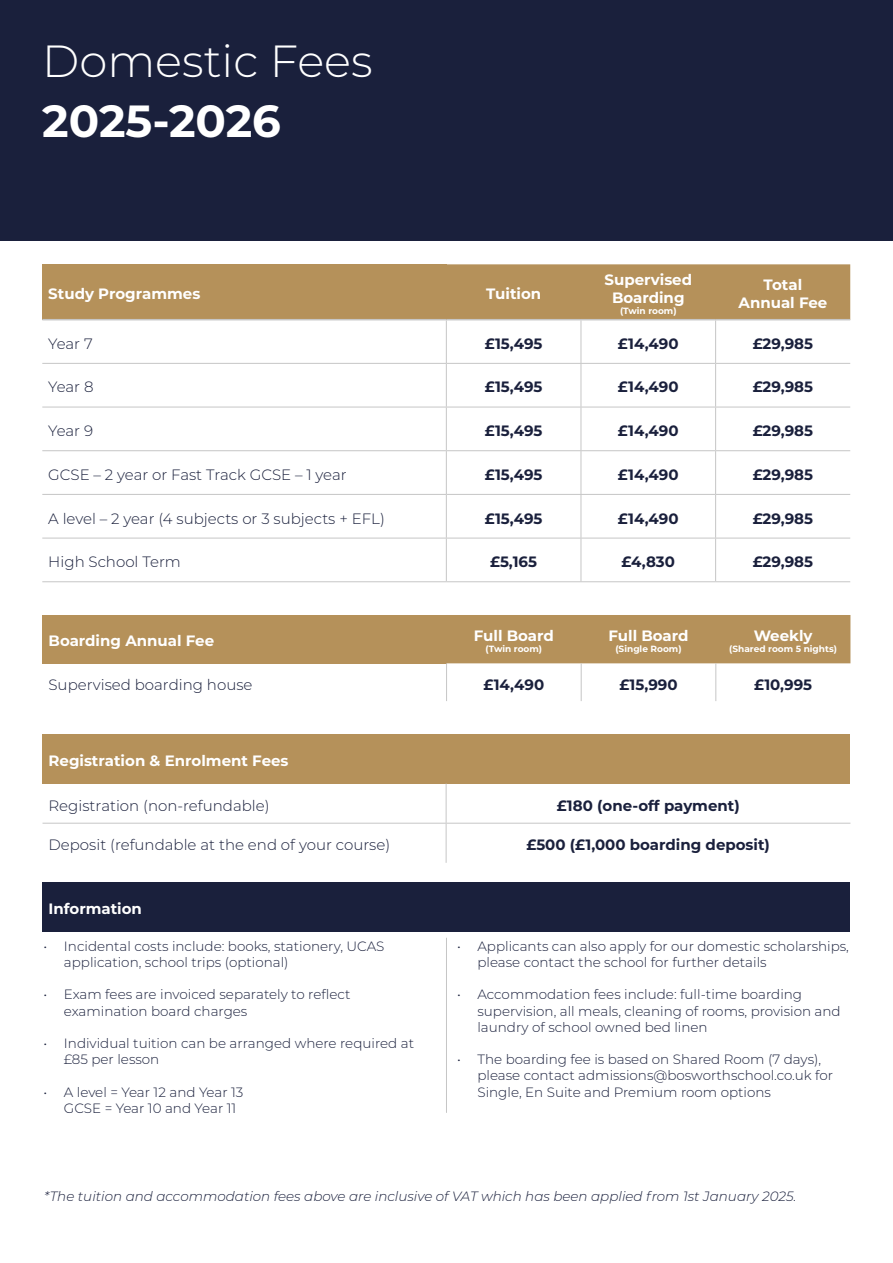
<style>
.page{position:relative;width:893px;height:1263px;background:#fff}
.page>*{position:absolute;margin:0;border:0;box-sizing:border-box;transform-origin:0 0}
.t1{font:300 45px "Montserrat";color:#fff}
.t2{font:700 45px "Montserrat";color:#fff}
.t3{font:700 15px "Montserrat";color:#1a203c}
.t4{font:300 15px "Montserrat";color:#1a203c}
.t5{font:700 15px/18px "Montserrat";color:#fff;text-align:center}
.t6{font:300 13.5px/16.2px "Montserrat";color:#1a203c}
.t7{font:italic 300 13.5px "Montserrat";color:#1a203c}
.t8{font:700 9px "Montserrat";color:#fff}
</style>
<div class="page">
<div style="left:0;top:0;width:893px;height:240px;background:#1a203c"></div>
<div style="left:43px;top:615px;width:404px;height:48px;background:#b5915a"></div>
<div style="left:447px;top:615px;width:403px;height:48px;background:#b5915a"></div>
<hr style="left:446px;top:663px;width:1px;height:38px;background:#c6c6c6">
<hr style="left:581px;top:663px;width:1px;height:38px;background:#c6c6c6">
<hr style="left:715px;top:663px;width:1px;height:38px;background:#c6c6c6">
<div style="left:43px;top:734px;width:807px;height:49px;background:#b5915a"></div>
<hr style="left:446px;top:783px;width:1px;height:40px;background:#c6c6c6">
<hr style="left:43px;top:823px;width:403px;height:1px;background:#c6c6c6">
<hr style="left:446px;top:823px;width:1px;height:40px;background:#c6c6c6">
<hr style="left:446px;top:823px;width:404px;height:1px;background:#c6c6c6">
<div style="left:43px;top:882px;width:807px;height:50px;background:#1a203c"></div>
<hr style="left:446px;top:938px;width:1px;height:175px;background:#c6c6c6">
<div style="left:42px;top:264px;width:404px;height:56px;background:#b5915a"></div>
<div style="left:446px;top:264px;width:404px;height:55px;background:#b5915a"></div>
<hr style="left:42px;top:319px;width:404px;height:1px;background:#c6c6c6">
<hr style="left:446px;top:320px;width:1px;height:43px;background:#c6c6c6">
<hr style="left:446px;top:319px;width:135px;height:1px;background:#c6c6c6">
<hr style="left:716px;top:319px;width:134px;height:1px;background:#c6c6c6">
<hr style="left:42px;top:363px;width:404px;height:1px;background:#c6c6c6">
<hr style="left:446px;top:364px;width:1px;height:43px;background:#c6c6c6">
<hr style="left:446px;top:363px;width:135px;height:1px;background:#c6c6c6">
<hr style="left:716px;top:363px;width:134px;height:1px;background:#c6c6c6">
<hr style="left:42px;top:407px;width:404px;height:1px;background:#c6c6c6">
<hr style="left:446px;top:407px;width:1px;height:43px;background:#c6c6c6">
<hr style="left:446px;top:407px;width:135px;height:1px;background:#c6c6c6">
<hr style="left:581px;top:364px;width:1px;height:43px;background:#c6c6c6">
<hr style="left:715px;top:364px;width:1px;height:43px;background:#c6c6c6">
<hr style="left:716px;top:407px;width:134px;height:1px;background:#c6c6c6">
<hr style="left:42px;top:450px;width:404px;height:1px;background:#c6c6c6">
<hr style="left:446px;top:451px;width:1px;height:43px;background:#c6c6c6">
<hr style="left:581px;top:407px;width:135px;height:1px;background:#c6c6c6">
<hr style="left:446px;top:450px;width:135px;height:1px;background:#c6c6c6">
<hr style="left:581px;top:407px;width:1px;height:43px;background:#c6c6c6">
<hr style="left:715px;top:407px;width:1px;height:43px;background:#c6c6c6">
<hr style="left:716px;top:450px;width:134px;height:1px;background:#c6c6c6">
<hr style="left:42px;top:494px;width:404px;height:1px;background:#c6c6c6">
<hr style="left:446px;top:495px;width:1px;height:43px;background:#c6c6c6">
<hr style="left:581px;top:450px;width:135px;height:1px;background:#c6c6c6">
<hr style="left:446px;top:494px;width:135px;height:1px;background:#c6c6c6">
<hr style="left:581px;top:451px;width:1px;height:43px;background:#c6c6c6">
<hr style="left:715px;top:451px;width:1px;height:43px;background:#c6c6c6">
<hr style="left:716px;top:494px;width:134px;height:1px;background:#c6c6c6">
<hr style="left:581px;top:494px;width:135px;height:1px;background:#c6c6c6">
<hr style="left:581px;top:495px;width:1px;height:43px;background:#c6c6c6">
<hr style="left:715px;top:495px;width:1px;height:43px;background:#c6c6c6">
<hr style="left:42px;top:538px;width:404px;height:1px;background:#c6c6c6">
<hr style="left:446px;top:538px;width:1px;height:43px;background:#c6c6c6">
<hr style="left:446px;top:538px;width:135px;height:1px;background:#c6c6c6">
<hr style="left:581px;top:538px;width:135px;height:1px;background:#c6c6c6">
<hr style="left:581px;top:538px;width:1px;height:43px;background:#c6c6c6">
<hr style="left:715px;top:538px;width:1px;height:43px;background:#c6c6c6">
<hr style="left:716px;top:538px;width:134px;height:1px;background:#c6c6c6">
<hr style="left:581px;top:581px;width:135px;height:1px;background:#c6c6c6">
<hr style="left:42px;top:581px;width:404px;height:1px;background:#c6c6c6">
<hr style="left:446px;top:581px;width:135px;height:1px;background:#c6c6c6">
<hr style="left:716px;top:581px;width:134px;height:1px;background:#c6c6c6">
<hr style="left:581px;top:320px;width:1px;height:43px;background:#c6c6c6">
<hr style="left:581px;top:319px;width:135px;height:1px;background:#c6c6c6">
<hr style="left:715px;top:320px;width:1px;height:43px;background:#c6c6c6">
<hr style="left:581px;top:363px;width:135px;height:1px;background:#c6c6c6">
<h1 class="t1" style="left:42px;top:30px;width:332px">Domestic Fees</h1>
<h1 class="t2" style="left:42px;top:88px;width:240px">2025-2026</h1>
<p class="t5" style="left:48px;top:284px;width:154px">Study Programmes</p>
<p class="t5" style="left:486px;top:284px;width:57px">Tuition</p>
<p class="t5" style="left:604px;top:270px;width:89px">Supervised<br>Boarding</p>
<p class="t8" style="left:620px;top:304px;width:58px">(Twin room)</p>
<p class="t5" style="left:738px;top:275px;width:90px">Total<br>Annual Fee</p>
<p class="t4" style="left:48px;top:333px;width:46px">Year 7</p>
<p class="t3" style="left:485px;top:333px;width:59px">£15,495</p>
<p class="t3" style="left:618px;top:333px;width:62px">£14,490</p>
<p class="t3" style="left:753px;top:333px;width:62px">£29,985</p>
<p class="t4" style="left:48px;top:377px;width:47px">Year 8</p>
<p class="t3" style="left:485px;top:376px;width:59px">£15,495</p>
<p class="t3" style="left:618px;top:376px;width:62px">£14,490</p>
<p class="t3" style="left:753px;top:376px;width:62px">£29,985</p>
<p class="t4" style="left:48px;top:421px;width:46px">Year 9</p>
<p class="t3" style="left:485px;top:420px;width:59px">£15,495</p>
<p class="t3" style="left:618px;top:420px;width:62px">£14,490</p>
<p class="t3" style="left:753px;top:420px;width:62px">£29,985</p>
<p class="t4" style="left:48px;top:464px;width:300px">GCSE – 2 year or Fast Track GCSE – 1 year</p>
<p class="t3" style="left:485px;top:464px;width:59px">£15,495</p>
<p class="t3" style="left:618px;top:464px;width:62px">£14,490</p>
<p class="t3" style="left:753px;top:464px;width:62px">£29,985</p>
<p class="t4" style="left:48px;top:508px;width:338px">A level – 2 year (4 subjects or 3 subjects + EFL)</p>
<p class="t3" style="left:485px;top:507px;width:59px">£15,495</p>
<p class="t3" style="left:618px;top:507px;width:62px">£14,490</p>
<p class="t3" style="left:753px;top:507px;width:62px">£29,985</p>
<p class="t4" style="left:48px;top:552px;width:134px">High School Term</p>
<p class="t3" style="left:490px;top:551px;width:48px">£5,165</p>
<p class="t3" style="left:622px;top:551px;width:55px">£4,830</p>
<p class="t3" style="left:753px;top:551px;width:62px">£29,985</p>
<p class="t5" style="left:49px;top:631px;width:167px">Boarding Annual Fee</p>
<p class="t5" style="left:474px;top:626px;width:82px">Full Board</p>
<p class="t8" style="left:486px;top:642px;width:58px">(Twin room)</p>
<p class="t5" style="left:608px;top:626px;width:82px">Full Board</p>
<p class="t8" style="left:615px;top:642px;width:68px">(Single Room)</p>
<p class="t5" style="left:754px;top:626px;width:60px">Weekly</p>
<p class="t8" style="left:729px;top:642px;width:109px">(Shared room 5 nights)</p>
<p class="t4" style="left:49px;top:674px;width:205px">Supervised boarding house</p>
<p class="t3" style="left:483px;top:673px;width:62px">£14,490</p>
<p class="t3" style="left:619px;top:673px;width:60px">£15,990</p>
<p class="t3" style="left:754px;top:673px;width:60px">£10,995</p>
<p class="t5" style="left:49px;top:751px;width:242px">Registration &amp; Enrolment Fees</p>
<p class="t4" style="left:49px;top:795px;width:223px">Registration (non-refundable)</p>
<p class="t3" style="left:557px;top:794px;width:185px">£180 (one-off payment)</p>
<p class="t4" style="left:49px;top:835px;width:343px">Deposit (refundable at the end of your course)</p>
<p class="t3" style="left:527px;top:834px;width:245px">£500 (£1,000 boarding deposit)</p>
<p class="t5" style="left:49px;top:899px;width:95px">Information</p>
<p class="t6" style="left:64px;top:937px;width:322px;text-indent:-20px">• Incidental costs include: books, stationery, UCAS application, school trips (optional)</p>
<p class="t6" style="left:64px;top:986px;width:288px;text-indent:-20px">• Exam fees are invoiced separately to reflect examination board charges</p>
<p class="t6" style="left:64px;top:1035px;width:352px;text-indent:-20px">• Individual tuition can be arranged where required at £85 per lesson</p>
<p class="t6" style="left:64px;top:1083px;width:181px;text-indent:-20px">• A level = Year 12 and Year 13<br>GCSE = Year 10 and Year 11</p>
<p class="t6" style="left:477px;top:937px;width:373px;text-indent:-20px">• Applicants can also apply for our domestic scholarships, please contact the school for further details</p>
<p class="t6" style="left:477px;top:986px;width:365px;text-indent:-20px">• Accommodation fees include: full-time boarding supervision, all meals, cleaning of rooms, provision and laundry of school owned bed linen</p>
<p class="t6" style="left:477px;top:1051px;width:357px;text-indent:-20px">• The boarding fee is based on Shared Room (7 days), please contact admissions@bosworthschool.co.uk for<br>Single, En Suite and Premium room options</p>
<p class="t7" style="left:44px;top:1187px;width:754px">*The tuition and accommodation fees above are inclusive of VAT which has been applied from 1st January 2025.</p>
</div>
